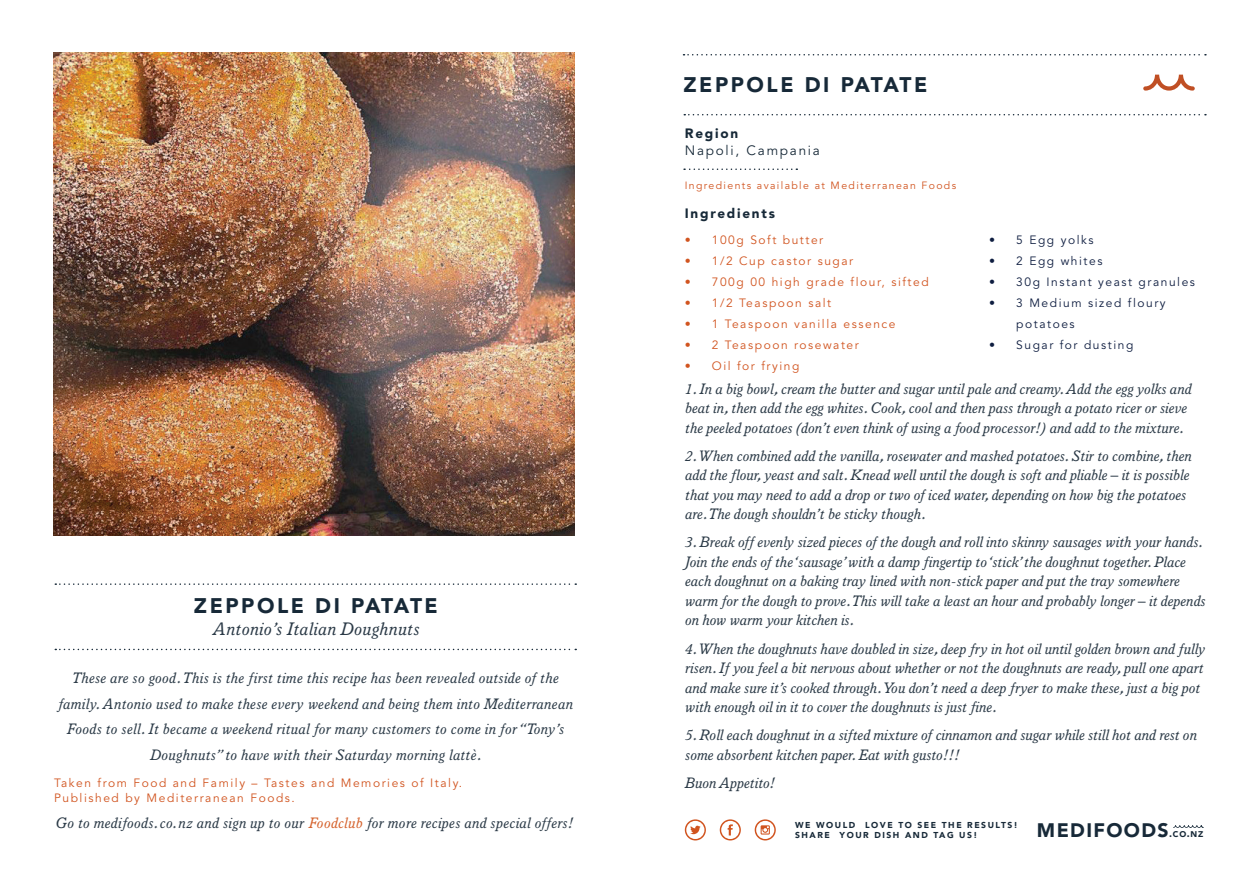
<style>
.page{position:relative;width:1259px;height:893px;background:#fff}
.page>*{position:absolute;margin:0;border:0;box-sizing:border-box;transform-origin:0 0}
.t1{font:900 21px "Avenir";letter-spacing:.12em;color:#172938}
.t2{font:900 19.35px "Avenir";letter-spacing:.07em;color:#172938}
.t3{font:italic 18px "Italian Old Style";letter-spacing:.02em;color:#2b3a47}
.t4{font:italic 15px/19.5px "Italian Old Style";color:#2b3a47}
.t5{font:italic 15px/25.5px "Italian Old Style";letter-spacing:.02em;color:#2b3a47;text-align:center}
.t6{font:900 13.5px "Avenir";letter-spacing:.13em;color:#172938}
.t7{font:13.5px "Avenir";letter-spacing:.13em;color:#172938}
.t8{font:12px/15px "Avenir";letter-spacing:.13em;color:#d1541f}
.t9{font:12px/21px "Avenir";letter-spacing:.13em;color:#0e1d40}
.t10{font:10.5px "Avenir";letter-spacing:.13em;color:#d1541f}
.t11{font:900 8.55px/10.2px "Avenir";letter-spacing:.18em;color:#172938}
.s1{color:#d5632e}
.s2{font-size:10.2px}
.s3{font-size:8.25px}
</style>
<div class="page">
<img style="left:53px;top:53px;width:521px;height:483px">
<svg style="left:55px;top:649px;width:521px;height:1px"></svg>
<svg style="left:55px;top:583px;width:521px;height:2px"></svg>
<svg style="left:684px;top:114px;width:522px;height:1px"></svg>
<svg style="left:683px;top:54px;width:523px;height:2px"></svg>
<svg style="left:1173px;top:825px;width:30px;height:3px"></svg>
<svg style="left:754px;top:819px;width:22px;height:21px"></svg>
<svg style="left:685px;top:819px;width:21px;height:21px"></svg>
<svg style="left:720px;top:819px;width:21px;height:21px"></svg>
<svg style="left:1143px;top:75px;width:51px;height:16px"></svg>
<svg style="left:684px;top:168px;width:113px;height:2px"></svg>
<h1 class="t1" style="left:194px;top:592px;width:245px">ZEPPOLE DI PATATE</h1>
<p class="t3" style="left:212px;top:618px;width:208px">Antonio’s Italian Doughnuts</p>
<p class="t5" style="left:58px;top:665px;width:516px">These are so good. This is the first time this recipe has been revealed outside of the family. Antonio used to make these every weekend and being them into Mediterranean Foods to sell. It became a weekend ritual for many customers to come in for “Tony’s Doughnuts” to have with their Saturday morning lattè.</p>
<p class="t8" style="left:54px;top:775px;width:410px">Taken from Food and Family – Tastes and Memories of Italy.<br>Published by Mediterranean Foods.</p>
<p class="t5" style="left:55px;top:810px;width:519px">Go to medifoods.co.nz and sign up to our <span class="s1">Foodclub</span> for more recipes and special offers!</p>
<h1 class="t1" style="left:683px;top:72px;width:245px">ZEPPOLE DI PATATE</h1>
<p class="t6" style="left:685px;top:126px;width:55px">Region</p>
<p class="t7" style="left:685px;top:142px;width:137px">Napoli, Campania</p>
<p class="t10" style="left:685px;top:180px;width:273px">Ingredients available at Mediterranean Foods</p>
<p class="t6" style="left:685px;top:205px;width:92px">Ingredients</p>
<p class="t8" style="left:685px;top:233px;width:140px">• 100g Soft butter</p>
<p class="t8" style="left:685px;top:254px;width:170px">• 1/2 Cup castor sugar</p>
<p class="t8" style="left:685px;top:275px;width:245px">• 700g 00 high grade flour, sifted</p>
<p class="t8" style="left:685px;top:296px;width:148px">• 1/2 Teaspoon salt</p>
<p class="t8" style="left:685px;top:317px;width:212px">• 1 Teaspoon vanilla essence</p>
<p class="t8" style="left:685px;top:338px;width:175px">• 2 Teaspoon rosewater</p>
<p class="t8" style="left:685px;top:359px;width:116px">• Oil for frying</p>
<p class="t9" style="left:989px;top:230px;width:106px">• 5 Egg yolks</p>
<p class="t9" style="left:989px;top:251px;width:115px">• 2 Egg whites</p>
<p class="t9" style="left:989px;top:272px;width:207px">• 30g Instant yeast granules</p>
<p class="t9" style="left:1016px;top:293px;width:151px;text-indent:-27px">• 3 Medium sized floury potatoes</p>
<p class="t9" style="left:989px;top:335px;width:146px">• Sugar for dusting</p>
<p class="t4" style="left:685px;top:379px;width:508px">1. In a big bowl, cream the butter and sugar until pale and creamy. Add the egg yolks and beat in, then add the egg whites. Cook, cool and then pass through a potato ricer or sieve the peeled potatoes (don’t even think of using a food processor!) and add to the mixture.</p>
<p class="t4" style="left:685px;top:446px;width:508px">2. When combined add the vanilla, rosewater and mashed potatoes. Stir to combine, then add the flour, yeast and salt. Knead well until the dough is soft and pliable – it is possible that you may need to add a drop or two of iced water, depending on how big the potatoes are. The dough shouldn’t be sticky though.</p>
<p class="t4" style="left:685px;top:533px;width:522px">3. Break off evenly sized pieces of the dough and roll into skinny sausages with your hands.<br>Join the ends of the ‘sausage’ with a damp fingertip to ‘stick’ the doughnut together. Place each doughnut on a baking tray lined with non-stick paper and put the tray somewhere warm for the dough to prove. This will take a least an hour and probably longer – it depends on how warm your kitchen is.</p>
<p class="t4" style="left:685px;top:639px;width:522px">4. When the doughnuts have doubled in size, deep fry in hot oil until golden brown and fully risen. If you feel a bit nervous about whether or not the doughnuts are ready, pull one apart and make sure it’s cooked through. You don’t need a deep fryer to make these, just a big pot with enough oil in it to cover the doughnuts is just fine.</p>
<p class="t4" style="left:685px;top:725px;width:513px">5. Roll each doughnut in a sifted mixture of cinnamon and sugar while still hot and rest on some absorbent kitchen paper. Eat with gusto!!!</p>
<p class="t4" style="left:685px;top:773px;width:92px">Buon Appetito!</p>
<p class="t11" style="left:795px;top:820px;width:224px">WE WOULD LOVE TO SEE THE RESULTS!<br>SHARE YOUR DISH AND TAG US!</p>
<p class="t2" style="left:1037px;top:819px;width:168px">MEDIFOODS<span class="s2">.</span><span class="s3">CO</span><span class="s2">.</span><span class="s3">NZ</span></p>
</div>
